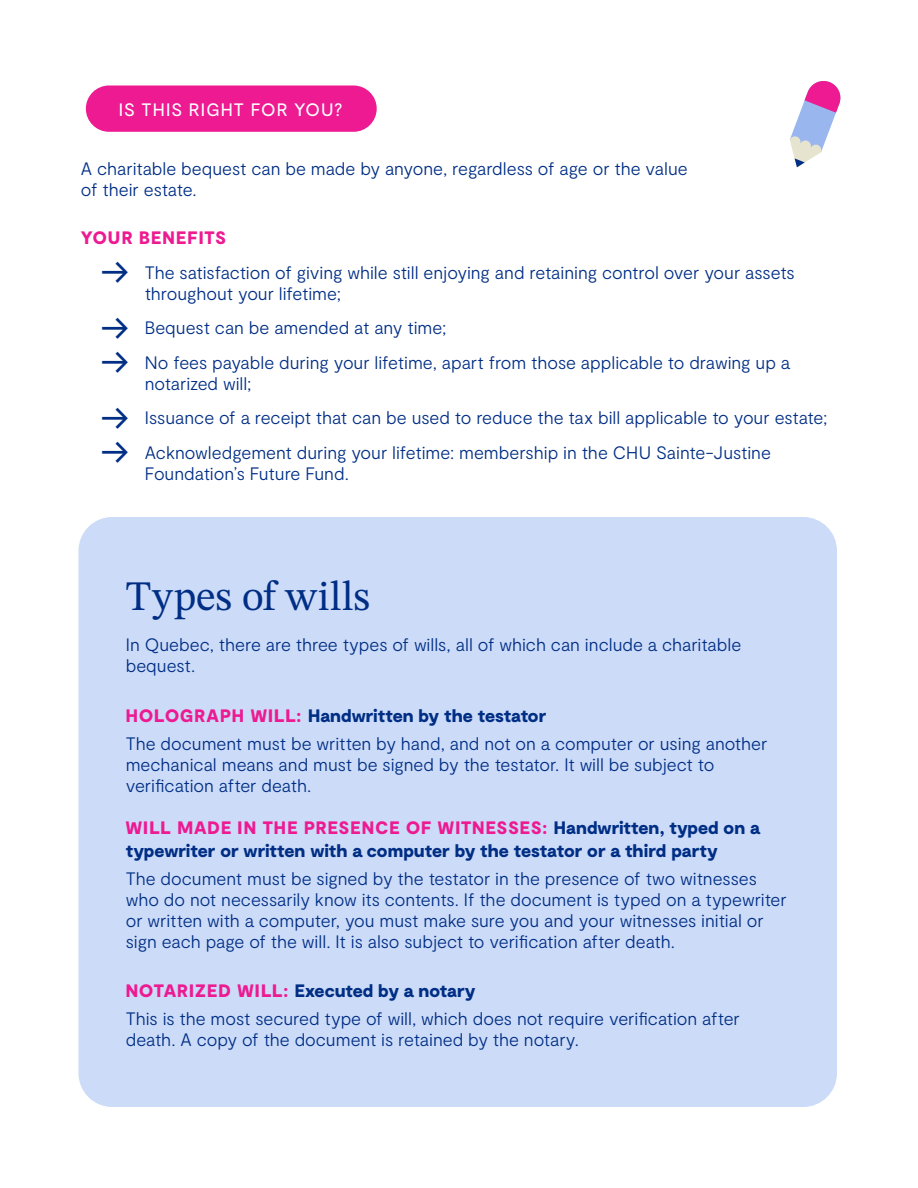
<style>
.page{position:relative;width:918px;height:1188px;background:#fff}
.page>*{position:absolute;margin:0;border:0;box-sizing:border-box;transform-origin:0 0}
.t1{font:42px "STIX Two Text";color:#002e85}
.t2{font:300 18px/21px "Moderat";color:#002e85}
.t3{font:900 18px/22.5px "Moderat";letter-spacing:.005em;color:#002e85}
.t4{font:18px "Moderat";letter-spacing:.06em;color:#fff}
.t5{font:900 18px "Moderat";letter-spacing:.065em;color:#ed1a92}
.s1{font-weight:400;font-size:34.5px}
.s2{font-weight:900;color:#ed1a92}
.s3{font-weight:900}
.s4{color:#ed1a92}
</style>
<div class="page">
<div style="left:86px;top:86px;width:291px;height:46px;background:#ed1a92;border-radius:23px"></div>
<svg style="left:790px;top:81px;width:51px;height:86px"></svg>
<div style="left:78px;top:517px;width:759px;height:590px;background:#ccdbf7;border-radius:34px"></div>
<p class="t4" style="left:119px;top:98px;width:225px">IS THIS RIGHT FOR YOU?</p>
<p class="t2" style="left:81px;top:159px;width:608px">A charitable bequest can be made by anyone, regardless of age or the value of their estate.</p>
<p class="t5" style="left:81px;top:227px;width:146px">YOUR BENEFITS</p>
<p class="t2" style="left:145px;top:262px;width:652px;text-indent:-43px"><span class="s1">→</span> The satisfaction of giving while still enjoying and retaining control over your assets throughout your lifetime;</p>
<p class="t2" style="left:101px;top:318px;width:347px"><span class="s1">→</span> Bequest can be amended at any time;</p>
<p class="t2" style="left:145px;top:352px;width:647px;text-indent:-43px"><span class="s1">→</span> No fees payable during your lifetime, apart from those applicable to drawing up a notarized will;</p>
<p class="t2" style="left:101px;top:408px;width:728px"><span class="s1">→</span> Issuance of a receipt that can be used to reduce the tax bill applicable to your estate;</p>
<p class="t2" style="left:145px;top:442px;width:628px;text-indent:-43px"><span class="s1">→</span> Acknowledgement during your lifetime: membership in the CHU Sainte-Justine<br>Foundation’s Future Fund.</p>
<h1 class="t1" style="left:126px;top:566px;width:246px">Types of wills</h1>
<p class="t2" style="left:126px;top:635px;width:617px">In Quebec, there are three types of wills, all of which can include a charitable bequest.</p>
<p class="t2" style="left:126px;top:702px;width:643px;line-height:27.8px"><span class="s2">HOLOGRAPH WILL:</span> <span class="s3">Handwritten by the testator<br></span>The document must be written by hand, and not on a computer or using another</p>
<p class="t2" style="left:126px;top:754px;width:590px">mechanical means and must be signed by the testator. It will be subject to verification after death.</p>
<p class="t3" style="left:126px;top:818px;width:636px"><span class="s4">WILL MADE IN THE PRESENCE OF WITNESSES:</span> Handwritten, typed on a typewriter or written with a computer by the testator or a third party</p>
<p class="t2" style="left:126px;top:868px;width:663px">The document must be signed by the testator in the presence of two witnesses who do not necessarily know its contents. If the document is typed on a typewriter or written with a computer, you must make sure you and your witnesses initial or sign each page of the will. It is also subject to verification after death.</p>
<p class="t2" style="left:126px;top:977px;width:616px;line-height:27.8px"><span class="s2">NOTARIZED WILL:</span> <span class="s3">Executed by a notary<br></span>This is the most secured type of will, which does not require verification after</p>
<p class="t2" style="left:126px;top:1029px;width:455px">death. A copy of the document is retained by the notary.</p>
</div>
